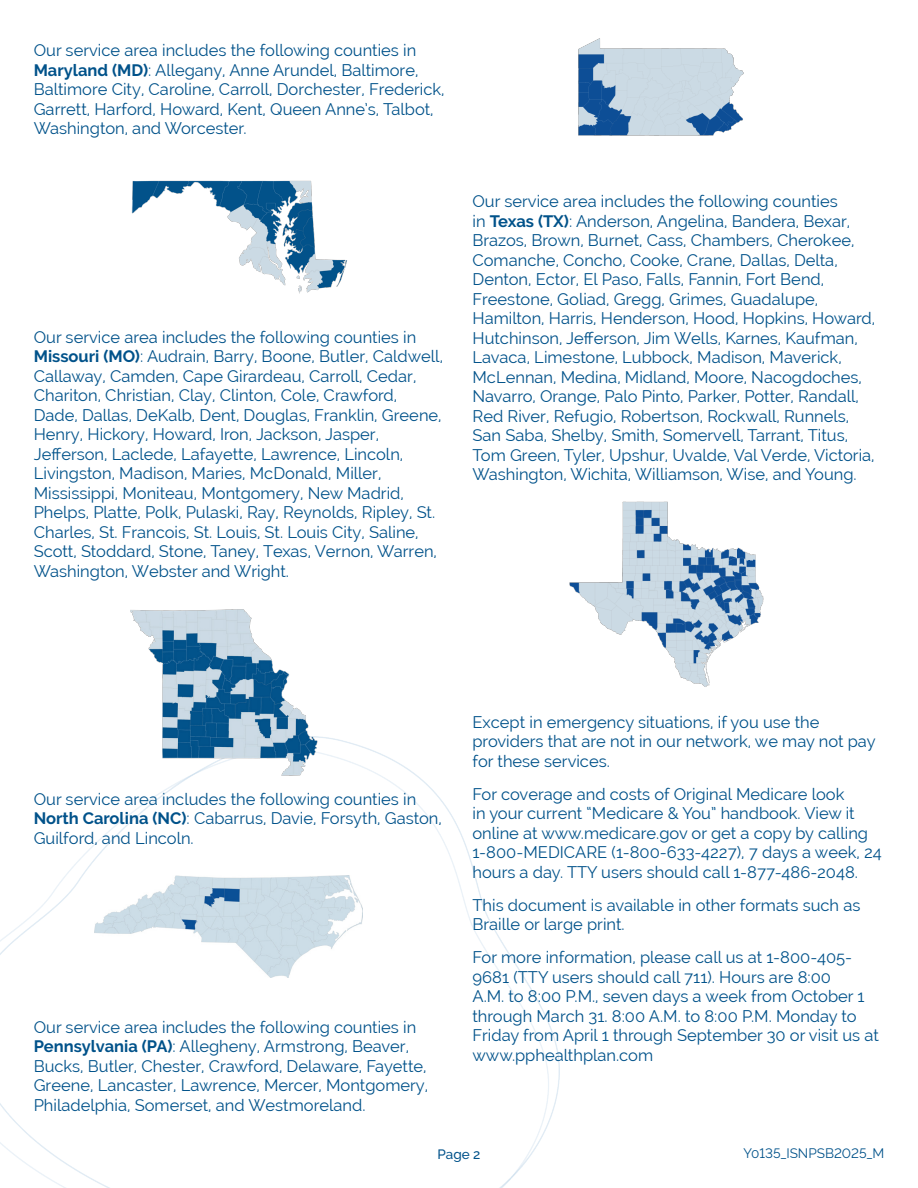
<style>
.page{position:relative;width:918px;height:1188px;background:#fff}
.page>*{position:absolute;margin:0;border:0;box-sizing:border-box;transform-origin:0 0}
.Paragraphs{font:16.5px/19.5px "Raleway";color:#01528a}
.Paragraphs-2{font:13.5px "Raleway";color:#01528a}
.t1{font:500 13.5px "Raleway";color:#01528a}
.s1{font-weight:700}
</style>
<div class="page">
<img style="left:0;top:745px;width:560px;height:443px">
<img style="left:100px;top:609px;width:258px;height:171px">
<img style="left:569px;top:501px;width:195px;height:186px">
<img style="left:578px;top:38px;width:166px;height:98px">
<img style="left:95px;top:876px;width:267px;height:101px">
<img style="left:131px;top:180px;width:216px;height:114px">
<p class="Paragraphs" style="left:34px;top:40px;width:412px">Our service area includes the following counties in <span class="s1">Maryland (MD)</span>: Allegany, Anne Arundel, Baltimore, Baltimore City, Caroline, Carroll, Dorchester, Frederick, Garrett, Harford, Howard, Kent, Queen Anne’s, Talbot, Washington, and Worcester.</p>
<p class="Paragraphs" style="left:34px;top:327px;width:411px">Our service area includes the following counties in <span class="s1">Missouri (MO)</span>: Audrain, Barry, Boone, Butler, Caldwell, Callaway, Camden, Cape Girardeau, Carroll, Cedar, Chariton, Christian, Clay, Clinton, Cole, Crawford, Dade, Dallas, DeKalb, Dent, Douglas, Franklin, Greene, Henry, Hickory, Howard, Iron, Jackson, Jasper, Jefferson, Laclede, Lafayette, Lawrence, Lincoln, Livingston, Madison, Maries, McDonald, Miller, Mississippi, Moniteau, Montgomery, New Madrid, Phelps, Platte, Polk, Pulaski, Ray, Reynolds, Ripley, St.<br>Charles, St. Francois, St. Louis, St. Louis City, Saline, Scott, Stoddard, Stone, Taney, Texas, Vernon, Warren, Washington, Webster and Wright.</p>
<p class="Paragraphs" style="left:472px;top:192px;width:404px">Our service area includes the following counties<br>in <span class="s1">Texas (TX)</span>: Anderson, Angelina, Bandera, Bexar, Brazos, Brown, Burnet, Cass, Chambers, Cherokee, Comanche, Concho, Cooke, Crane, Dallas, Delta, Denton, Ector, El Paso, Falls, Fannin, Fort Bend, Freestone, Goliad, Gregg, Grimes, Guadalupe, Hamilton, Harris, Henderson, Hood, Hopkins, Howard, Hutchinson, Jefferson, Jim Wells, Karnes, Kaufman, Lavaca, Limestone, Lubbock, Madison, Maverick, McLennan, Medina, Midland, Moore, Nacogdoches, Navarro, Orange, Palo Pinto, Parker, Potter, Randall, Red River, Refugio, Robertson, Rockwall, Runnels, San Saba, Shelby, Smith, Somervell, Tarrant, Titus, Tom Green, Tyler, Upshur, Uvalde, Val Verde, Victoria, Washington, Wichita, Williamson, Wise, and Young.</p>
<p class="Paragraphs" style="left:34px;top:789px;width:410px">Our service area includes the following counties in<br><span class="s1">North Carolina (NC)</span>: Cabarrus, Davie, Forsyth, Gaston,<br>Guilford, and Lincoln.</p>
<p class="Paragraphs" style="left:34px;top:1017px;width:396px">Our service area includes the following counties in <span class="s1">Pennsylvania (PA)</span>: Allegheny, Armstrong, Beaver, Bucks, Butler, Chester, Crawford, Delaware, Fayette, Greene, Lancaster, Lawrence, Mercer, Montgomery, Philadelphia, Somerset, and Westmoreland.</p>
<p class="Paragraphs" style="left:472px;top:712px;width:405px">Except in emergency situations, if you use the providers that are not in our network, we may not pay for these services.</p>
<p class="Paragraphs" style="left:472px;top:784px;width:411px">For coverage and costs of Original Medicare look<br>in your current “Medicare &amp; You” handbook. View it online at www.medicare.gov or get a copy by calling 1-800-MEDICARE (1-800-633-4227), 7 days a week, 24 hours a day. TTY users should call 1-877-486-2048.</p>
<p class="Paragraphs" style="left:472px;top:895px;width:389px">This document is available in other formats such as<br>Braille or large print.</p>
<p class="Paragraphs" style="left:472px;top:948px;width:408px">For more information, please call us at 1-800-405- 9681 (TTY users should call 711). Hours are 8:00<br>A.M. to 8:00 P.M., seven days a week from October 1 through March 31. 8:00 A.M. to 8:00 P.M. Monday to Friday from April 1 through September 30 or visit us at www.pphealthplan.com</p>
<p class="t1" style="left:438px;top:1146px;width:44px">Page 2</p>
<p class="Paragraphs-2" style="left:743px;top:1145px;width:142px">Y0135_ISNPSB2025_M</p>
</div>
